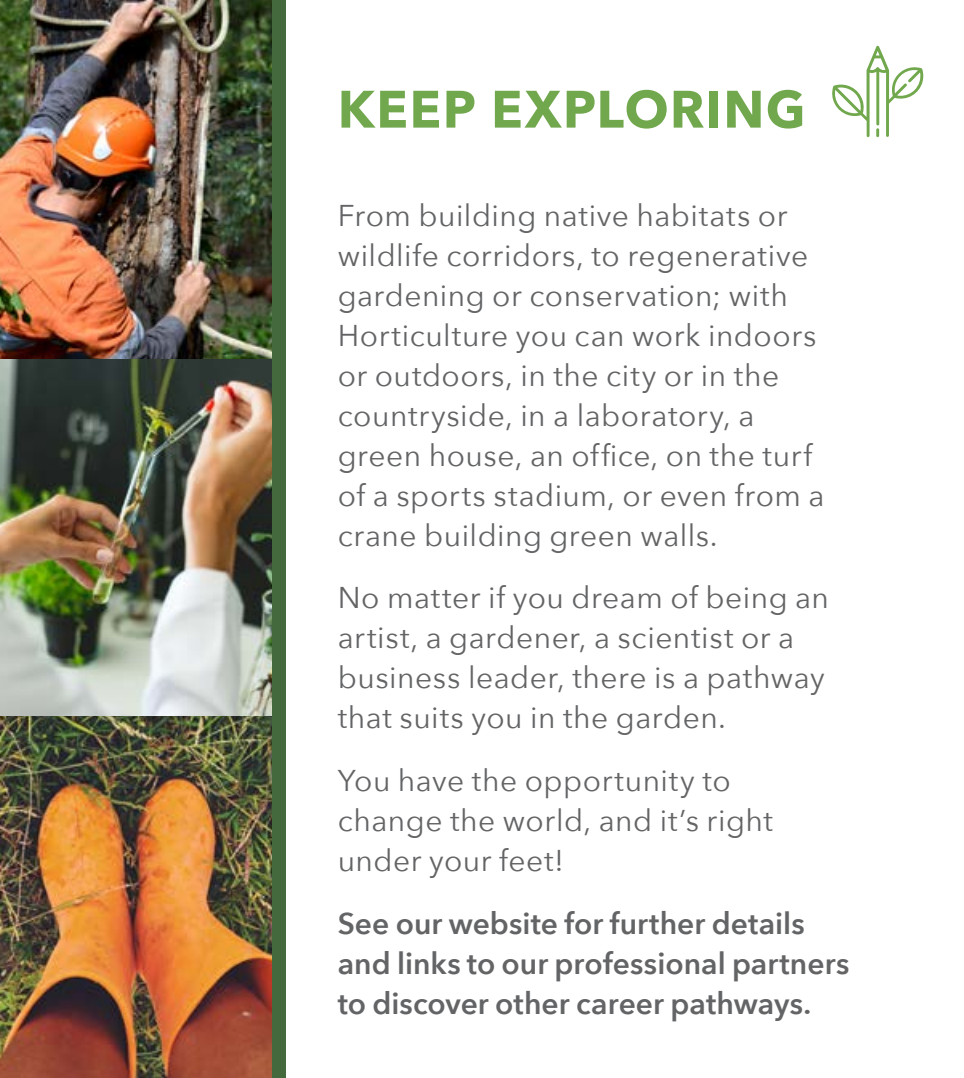
<style>
.page{position:relative;width:964px;height:1078px;background:#fff}
.page>*{position:absolute;margin:0;border:0;box-sizing:border-box;transform-origin:0 0}
.t1{font:700 52px "Avenir Next";letter-spacing:.025em;color:#72a84d}
.t2{font:30px/40px "Avenir Next";letter-spacing:.015em;color:#636466}
.t3{font:600 30px/40px "Avenir Next";color:#636466}
</style>
<div class="page">
<img style="left:0;top:0;width:272px;height:359px">
<img style="left:0;top:359px;width:272px;height:357px">
<img style="left:0;top:716px;width:272px;height:361px">
<div style="left:272px;top:0;width:13px;height:1077px;background:#43693c"></div>
<svg style="left:832px;top:46px;width:91px;height:91px"></svg>
<h1 class="t1" style="left:338px;top:64px;width:469px">KEEP EXPLORING</h1>
<p class="t2" style="left:338px;top:194px;width:488px">From building native habitats or wildlife corridors, to regenerative gardening or conservation; with Horticulture you can work indoors or outdoors, in the city or in the countryside, in a laboratory, a green house, an office, on the turf of a sports stadium, or even from a crane building green walls.</p>
<p class="t2" style="left:338px;top:576px;width:493px">No matter if you dream of being an artist, a gardener, a scientist or a business leader, there is a pathway that suits you in the garden.</p>
<p class="t2" style="left:338px;top:759px;width:437px">You have the opportunity to change the world, and it’s right under your feet!</p>
<p class="t3" style="left:338px;top:902px;width:513px">See our website for further details and links to our professional partners to discover other career pathways.</p>
</div>
